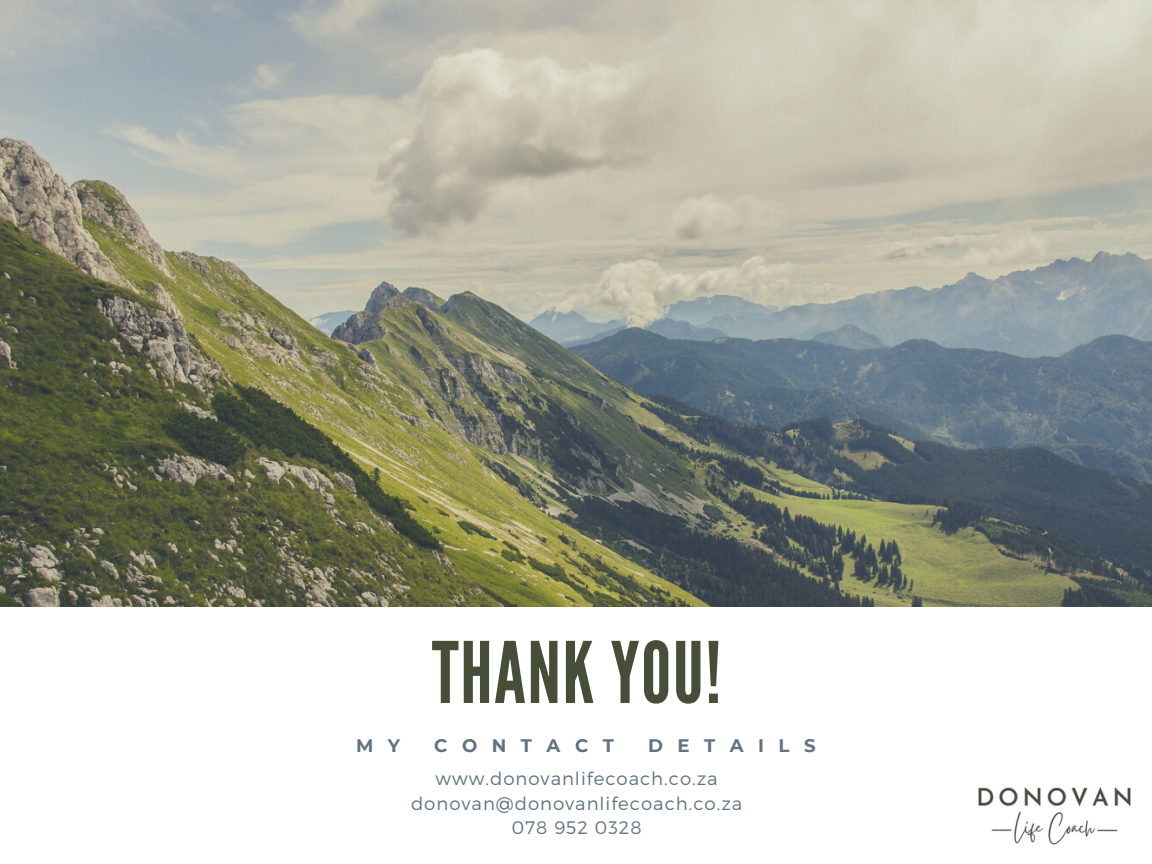
<style>
.page{position:relative;width:1152px;height:864px;background:#fff}
.page>*{position:absolute;margin:0;border:0;box-sizing:border-box;transform-origin:0 0}
.t1{font:84.45px "League Gothic";letter-spacing:.02em;color:#464e37}
.t2{font:300 18.15px/24.8px "Montserrat";letter-spacing:.055em;color:#617382;text-align:center}
.t3{font:700 18.15px "Montserrat";letter-spacing:.8em;color:#617382}
</style>
<div class="page">
<img style="left:0;top:0;width:1152px;height:607px">
<img style="left:978px;top:787px;width:153px;height:58px">
<h1 class="t1" style="left:432px;top:624px;width:291px">THANK YOU!</h1>
<p class="t3" style="left:356px;top:735px;width:46px">M Y</p>
<p class="t3" style="left:434px;top:735px;width:181px">CONTACT</p>
<p class="t3" style="left:648px;top:735px;width:169px">DETAILS</p>
<p class="t2" style="left:411px;top:765px;width:333px">www.donovanlifecoach.co.za donovan@donovanlifecoach.co.za<br>078 952 0328</p>
</div>
